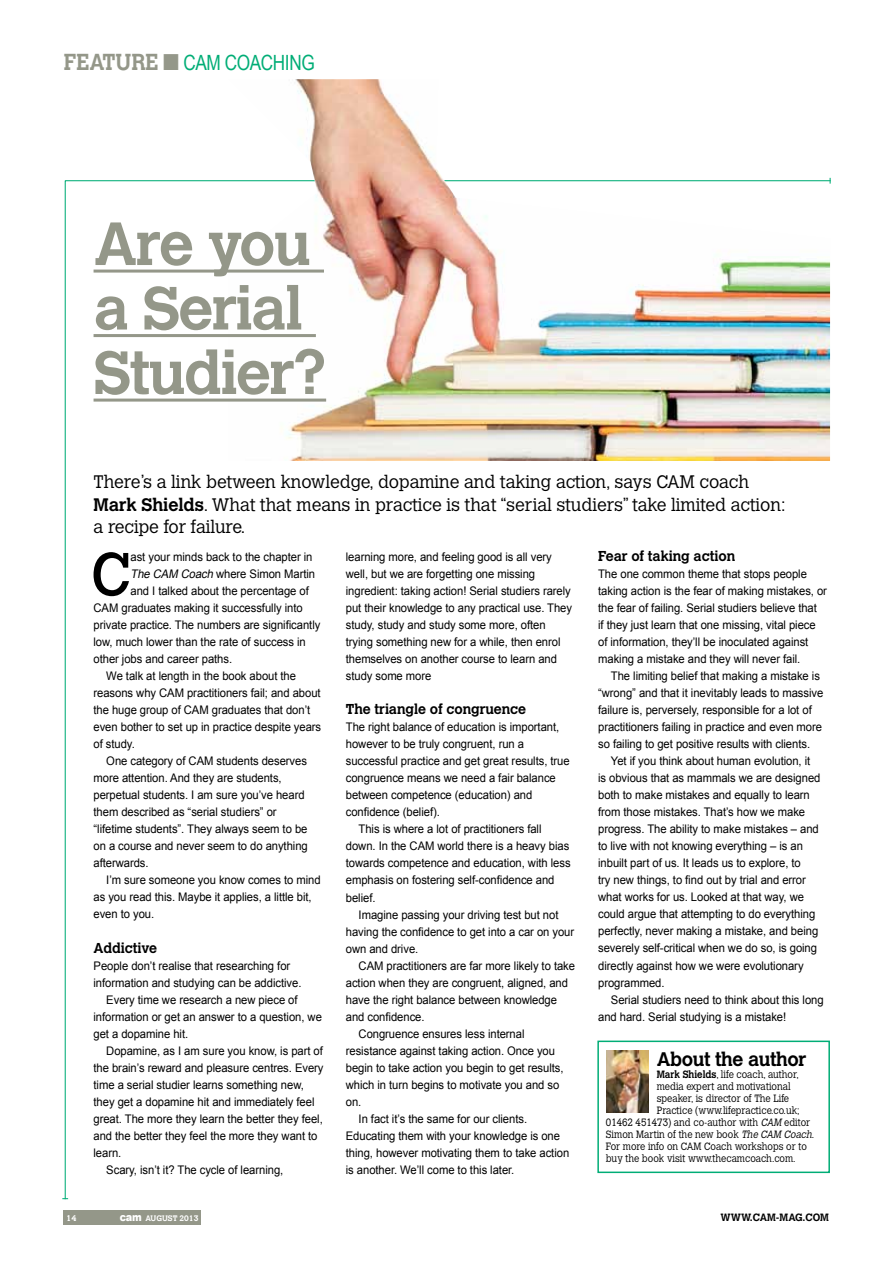
<style>
.page{position:relative;width:893px;height:1263px;background:#fff}
.page>*{position:absolute;margin:0;border:0;box-sizing:border-box;transform-origin:0 0}
.t1{font:700 60.3px/64.5px "Calvert";letter-spacing:-.03em;color:#949789}
.t2{font:60.15px "Calvert";color:#000;scale:.95 1}
.t3{font:21px "Arial Narrow";letter-spacing:-.02em;color:#00ad76}
.t4{font:700 19.5px "Calvert";letter-spacing:-.02em;color:#000}
.t5{font:300 18px/22.5px "Calvert";letter-spacing:-.005em;color:#000}
.t6{font:700 14.25px "Calvert";letter-spacing:-.005em;color:#000}
.t7{font:11.85px/17px "Arial";letter-spacing:-.005em;color:#000;scale:.95 1}
.t8{font:300 10.5px "Calvert";color:#000;scale:.9 1}
.t9{font:700 10.5px "Calvert";color:#000;scale:.96 1}
.t10{font:700 8.25px "Calvert";color:#fff}
.t11{font:700 7.95px "Calvert";color:#fff;scale:.96 1}
.s1{font-family:"Calvert";font-weight:700;font-size:22.95px;color:#949789}
.s2{color:#949789}
.s3{font-weight:700}
.s4{font-style:italic}
.s5{font-family:"Arial";font-weight:900;font-size:11.25px}
</style>
<div class="page">
<div style="left:64px;top:1210px;width:137px;height:15px;background:#949789"></div>
<div style="left:597px;top:1040px;width:233px;height:133px;border:2px solid #00ad76"></div>
<img style="left:606px;top:1051px;width:42px;height:61px">
<img style="left:229px;top:79px;width:601px;height:382px">
<hr style="left:94px;top:270px;width:230px;height:3px;background:#949789">
<hr style="left:94px;top:334px;width:222px;height:3px;background:#949789">
<hr style="left:94px;top:399px;width:232px;height:3px;background:#949789">
<h3 class="t3" style="left:64px;top:50px;width:252px"><span class="s1">FEATURE</span> <span class="s2">■</span> CAM COACHING</h3>
<h1 class="t1" style="left:94px;top:211px;width:234px">Are you a Serial<br>Studier?</h1>
<h3 class="t5" style="left:94px;top:471px;width:693px">There’s a link between knowledge, dopamine and taking action, says CAM coach<br><span class="s3">Mark Shields</span>. What that means in practice is that “serial studiers” take limited action: a recipe for failure.</h3>
<h2 class="t2" style="left:91px;top:539px;width:43px">C</h2>
<p class="t7" style="left:131px;top:549px;width:193px">ast your minds back to the chapter in</p>
<p class="t7" style="left:131px;top:566px;width:196px"><span class="s4">The CAM Coach</span> where Simon Martin</p>
<p class="t7" style="left:131px;top:583px;width:189px">and I talked about the percentage of</p>
<p class="t7" style="left:94px;top:600px;width:222px">CAM graduates making it successfully into</p>
<p class="t7" style="left:94px;top:617px;width:240px">private practice. The numbers are significantly</p>
<p class="t7" style="left:94px;top:634px;width:225px">low, much lower than the rate of success in</p>
<p class="t7" style="left:94px;top:651px;width:147px">other jobs and career paths.</p>
<p class="t7" style="left:106px;top:668px;width:201px">We talk at length in the book about the</p>
<p class="t7" style="left:94px;top:685px;width:241px">reasons why CAM practitioners fail; and about</p>
<p class="t7" style="left:94px;top:702px;width:230px">the huge group of CAM graduates that don’t</p>
<p class="t7" style="left:94px;top:719px;width:241px">even bother to set up in practice despite years</p>
<p class="t7" style="left:94px;top:736px;width:45px">of study.</p>
<p class="t7" style="left:106px;top:753px;width:213px">One category of CAM students deserves</p>
<p class="t7" style="left:94px;top:770px;width:200px">more attention. And they are students,</p>
<p class="t7" style="left:94px;top:787px;width:224px">perpetual students. I am sure you’ve heard</p>
<p class="t7" style="left:94px;top:804px;width:194px">them described as “serial studiers” or</p>
<p class="t7" style="left:94px;top:821px;width:227px">“lifetime students”. They always seem to be</p>
<p class="t7" style="left:94px;top:838px;width:227px">on a course and never seem to do anything</p>
<p class="t7" style="left:94px;top:855px;width:60px">afterwards.</p>
<p class="t7" style="left:106px;top:872px;width:227px">I’m sure someone you know comes to mind</p>
<p class="t7" style="left:94px;top:889px;width:231px">as you read this. Maybe it applies, a little bit,</p>
<p class="t7" style="left:94px;top:906px;width:65px">even to you.</p>
<p class="t6" style="left:94px;top:938px;width:65px">Addictive</p>
<p class="t7" style="left:94px;top:957px;width:209px">People don’t realise that researching for</p>
<p class="t7" style="left:94px;top:974px;width:220px">information and studying can be addictive.</p>
<p class="t7" style="left:106px;top:991px;width:203px">Every time we research a new piece of</p>
<p class="t7" style="left:94px;top:1008px;width:242px">information or get an answer to a question, we</p>
<p class="t7" style="left:94px;top:1025px;width:101px">get a dopamine hit.</p>
<p class="t7" style="left:106px;top:1042px;width:230px">Dopamine, as I am sure you know, is part of</p>
<p class="t7" style="left:94px;top:1059px;width:244px">the brain’s reward and pleasure centres. Every</p>
<p class="t7" style="left:94px;top:1076px;width:223px">time a serial studier learns something new,</p>
<p class="t7" style="left:94px;top:1093px;width:234px">they get a dopamine hit and immediately feel</p>
<p class="t7" style="left:94px;top:1110px;width:243px">great. The more they learn the better they feel,</p>
<p class="t7" style="left:94px;top:1127px;width:237px">and the better they feel the more they want to</p>
<p class="t7" style="left:94px;top:1144px;width:31px">learn.</p>
<p class="t7" style="left:106px;top:1161px;width:188px">Scary, isn’t it? The cycle of learning,</p>
<p class="t10" style="left:66px;top:1213px;width:12px">14</p>
<p class="t11" style="left:120px;top:1213px;width:83px"><span class="s5">cam</span> AUGUST 2013</p>
<p class="t7" style="left:346px;top:549px;width:240px">learning more, and feeling good is all very well, but we are forgetting one missing ingredient: taking action! Serial studiers rarely put their knowledge to any practical use. They study, study and study some more, often trying something new for a while, then enrol themselves on another course to learn and study some more</p>
<p class="t6" style="left:346px;top:700px;width:182px">The triangle of congruence</p>
<p class="t7" style="left:346px;top:719px;width:226px">The right balance of education is important,</p>
<p class="t7" style="left:346px;top:736px;width:189px">however to be truly congruent, run a</p>
<p class="t7" style="left:346px;top:753px;width:237px">successful practice and get great results, true</p>
<p class="t7" style="left:346px;top:770px;width:223px">congruence means we need a fair balance</p>
<p class="t7" style="left:346px;top:787px;width:198px">between competence (education) and</p>
<p class="t7" style="left:346px;top:804px;width:101px">confidence (belief).</p>
<p class="t7" style="left:359px;top:821px;width:194px">This is where a lot of practitioners fall</p>
<p class="t7" style="left:346px;top:838px;width:237px">down. In the CAM world there is a heavy bias</p>
<p class="t7" style="left:346px;top:855px;width:238px">towards competence and education, with less</p>
<p class="t7" style="left:346px;top:872px;width:221px">emphasis on fostering self-confidence and</p>
<p class="t7" style="left:346px;top:889px;width:33px">belief.</p>
<p class="t7" style="left:359px;top:906px;width:212px">Imagine passing your driving test but not</p>
<p class="t7" style="left:346px;top:923px;width:242px">having the confidence to get into a car on your</p>
<p class="t7" style="left:346px;top:940px;width:78px">own and drive.</p>
<p class="t7" style="left:359px;top:957px;width:229px">CAM practitioners are far more likely to take</p>
<p class="t7" style="left:346px;top:974px;width:235px">action when they are congruent, aligned, and</p>
<p class="t7" style="left:346px;top:991px;width:224px">have the right balance between knowledge</p>
<p class="t7" style="left:346px;top:1008px;width:84px">and confidence.</p>
<p class="t7" style="left:359px;top:1025px;width:176px">Congruence ensures less internal</p>
<p class="t7" style="left:346px;top:1042px;width:222px">resistance against taking action. Once you</p>
<p class="t7" style="left:346px;top:1059px;width:231px">begin to take action you begin to get results,</p>
<p class="t7" style="left:346px;top:1076px;width:226px">which in turn begins to motivate you and so</p>
<p class="t7" style="left:346px;top:1093px;width:18px">on.</p>
<p class="t7" style="left:359px;top:1110px;width:179px">In fact it’s the same for our clients.</p>
<p class="t7" style="left:346px;top:1127px;width:227px">Educating them with your knowledge is one</p>
<p class="t7" style="left:346px;top:1144px;width:237px">thing, however motivating them to take action</p>
<p class="t7" style="left:346px;top:1161px;width:179px">is another. We’ll come to this later.</p>
<p class="t6" style="left:598px;top:547px;width:139px">Fear of taking action</p>
<p class="t7" style="left:598px;top:566px;width:242px">The one common theme that stops people taking action is the fear of making mistakes, or the fear of failing. Serial studiers believe that<br>if they just learn that one missing, vital piece of information, they’ll be inoculated against making a mistake and they will never fail.</p>
<p class="t7" style="left:598px;top:668px;width:238px;text-indent:13px">The limiting belief that making a mistake is “wrong” and that it inevitably leads to massive failure is, perversely, responsible for a lot of practitioners failing in practice and even more so failing to get positive results with clients.</p>
<p class="t7" style="left:598px;top:753px;width:236px;text-indent:13px">Yet if you think about human evolution, it is obvious that as mammals we are designed both to make mistakes and equally to learn from those mistakes. That’s how we make progress. The ability to make mistakes – and to live with not knowing everything – is an inbuilt part of us. It leads us to explore, to<br>try new things, to find out by trial and error what works for us. Looked at that way, we could argue that attempting to do everything perfectly, never making a mistake, and being severely self-critical when we do so, is going directly against how we were evolutionary programmed.</p>
<p class="t7" style="left:598px;top:991px;width:239px;text-indent:13px">Serial studiers need to think about this long and hard. Serial studying is a mistake!</p>
<h3 class="t4" style="left:657px;top:1046px;width:151px">About the author</h3>
<p class="t8" style="left:657px;top:1068px;width:159px"><span class="s3">Mark Shields</span>, life coach, author,</p>
<p class="t8" style="left:657px;top:1080px;width:150px">media expert and motivational</p>
<p class="t8" style="left:657px;top:1092px;width:149px">speaker, is director of The Life</p>
<p class="t8" style="left:657px;top:1104px;width:160px">Practice (www.lifepractice.co.uk;</p>
<p class="t8" style="left:606px;top:1116px;width:229px">01462 451473) and co-author with <span class="s4">CAM</span> editor</p>
<p class="t8" style="left:606px;top:1128px;width:233px">Simon Martin of the new book <span class="s4">The CAM Coach</span>.</p>
<p class="t8" style="left:606px;top:1140px;width:225px">For more info on CAM Coach workshops or to</p>
<p class="t8" style="left:606px;top:1152px;width:212px">buy the book visit www.thecamcoach.com.</p>
<p class="t9" style="left:720px;top:1210px;width:115px">www.cam-mag .com</p>
</div>
